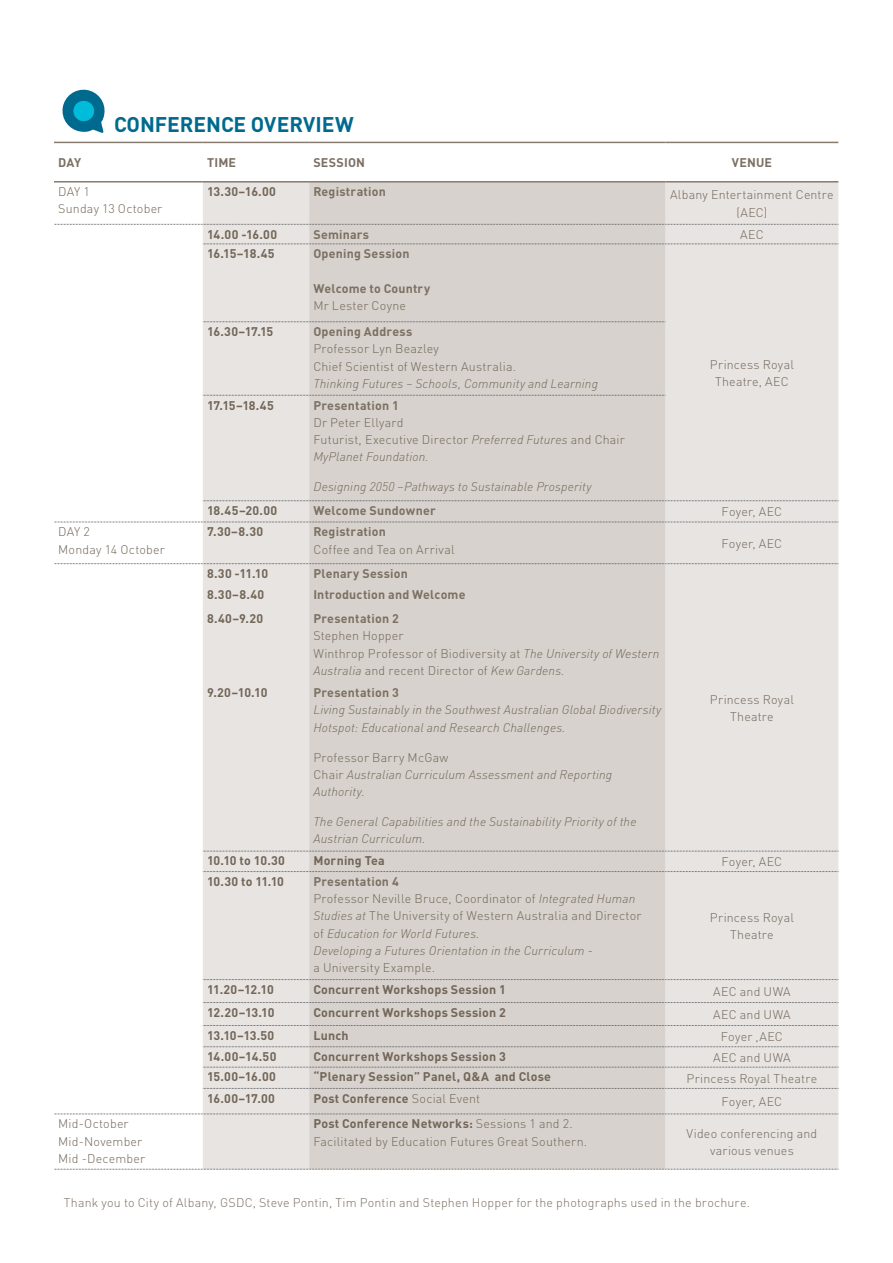
<style>
.page{position:relative;width:893px;height:1263px;background:#fff}
.page>*{position:absolute;margin:0;border:0;box-sizing:border-box;transform-origin:0 0}
.t1{font:700 21px "DIN";letter-spacing:-.005em;color:#006a8e}
.t2{font:300 12.45px/17.2px "DIN";letter-spacing:.015em;color:#726658}
.t3{font:italic 300 12.45px/17.2px "DINOT";letter-spacing:.01em;color:#726658}
.t4{font:700 12.45px "DIN";letter-spacing:.015em;color:#726658}
.t5{font:700 12.45px "DIN";letter-spacing:.015em;color:#7c7063}
.t6{font:300 12.45px "DIN";letter-spacing:.015em;color:#7c7063}
.s1{font-family:"DINOT";font-style:italic}
.s2{font-family:"DIN";font-style:normal}
.s3{font-weight:700;color:#7c7063}
.s4{font-weight:300}
.s5{font-weight:700}
</style>
<div class="page">
<svg style="left:54px;top:143px;width:149px;height:1026px"></svg>
<svg style="left:203px;top:143px;width:635px;height:1px"></svg>
<div style="left:309px;top:142px;width:356px;height:40px;background:#fff"></div>
<div style="left:203px;top:183px;width:635px;height:986px;background:#e8e4e2"></div>
<div style="left:309px;top:183px;width:356px;height:986px;background:#d7d2cd"></div>
<svg style="left:54px;top:224px;width:785px;height:1px"></svg>
<svg style="left:203px;top:243px;width:636px;height:1px"></svg>
<svg style="left:203px;top:321px;width:463px;height:1px"></svg>
<svg style="left:203px;top:395px;width:463px;height:1px"></svg>
<svg style="left:203px;top:500px;width:636px;height:1px"></svg>
<svg style="left:54px;top:522px;width:785px;height:1px"></svg>
<svg style="left:54px;top:563px;width:785px;height:1px"></svg>
<svg style="left:203px;top:851px;width:636px;height:1px"></svg>
<svg style="left:203px;top:871px;width:636px;height:1px"></svg>
<svg style="left:203px;top:979px;width:636px;height:1px"></svg>
<svg style="left:203px;top:1002px;width:636px;height:1px"></svg>
<svg style="left:203px;top:1025px;width:636px;height:1px"></svg>
<svg style="left:203px;top:1046px;width:636px;height:1px"></svg>
<svg style="left:203px;top:1067px;width:636px;height:1px"></svg>
<svg style="left:203px;top:1088px;width:636px;height:1px"></svg>
<hr style="left:54px;top:142px;width:149px;height:1px;background:#877b6f">
<hr style="left:203px;top:142px;width:106px;height:1px;background:#877b6f">
<hr style="left:309px;top:142px;width:356px;height:1px;background:#877b6f">
<hr style="left:665px;top:142px;width:173px;height:1px;background:#877b6f">
<hr style="left:54px;top:181px;width:149px;height:2px;background:#877b6f">
<hr style="left:203px;top:181px;width:106px;height:2px;background:#877b6f">
<hr style="left:309px;top:181px;width:356px;height:2px;background:#877b6f">
<hr style="left:665px;top:181px;width:173px;height:2px;background:#877b6f">
<svg style="left:54px;top:1113px;width:785px;height:1px"></svg>
<svg style="left:54px;top:1169px;width:785px;height:1px"></svg>
<svg style="left:63px;top:89px;width:42px;height:44px"></svg>
<div style="left:73px;top:101px;width:21px;height:20px;background:#00bcda;border-radius:50%"></div>
<h1 class="t1" style="left:114px;top:111px;width:238px">Conference Overview</h1>
<p class="t5" style="left:58px;top:154px;width:24px">DAY</p>
<p class="t5" style="left:207px;top:154px;width:9px">TIME</p>
<p class="t5" style="left:313px;top:154px;width:9px">SESSION</p>
<p class="t5" style="left:732px;top:154px;width:17px">VENUE</p>
<p class="t2" style="left:58px;top:183px;width:8px">DAY</p>
<p class="t2" style="left:58px;top:183px;width:106px;text-indent:25px">1<br>Sunday 13 October</p>
<p class="t4" style="left:207px;top:183px;width:70px">13.30–16.00</p>
<p class="t5" style="left:313px;top:183px;width:74px">Registration</p>
<p class="t2" style="left:736px;top:186px;width:99px;text-indent:-66px">Albany Entertainment Centre (AEC</p>
<p class="t2" style="left:764px;top:203px;width:5px">)</p>
<p class="t4" style="left:207px;top:226px;width:72px">14.00 -16.00</p>
<p class="t5" style="left:313px;top:226px;width:57px">Seminars</p>
<p class="t2" style="left:740px;top:226px;width:9px">AEC</p>
<p class="t4" style="left:207px;top:246px;width:69px">16.15–18.45</p>
<p class="t5" style="left:313px;top:246px;width:98px">Opening Session</p>
<p class="t5" style="left:313px;top:280px;width:118px">Welcome to Country</p>
<p class="t2" style="left:313px;top:296px;width:94px">M r Lester Coyne</p>
<p class="t4" style="left:207px;top:323px;width:68px">16.30–17.15</p>
<p class="t5" style="left:313px;top:323px;width:100px">Opening Address</p>
<p class="t2" style="left:313px;top:340px;width:204px">Professor Lyn Beazley<br>Chief Scientist of Western Australia.</p>
<p class="t3" style="left:313px;top:375px;width:286px">Thinking Futures – Schools, Community and Learning</p>
<p class="t4" style="left:207px;top:397px;width:68px">17.15–18.45</p>
<p class="t5" style="left:313px;top:397px;width:87px">Presentation 1</p>
<p class="t2" style="left:313px;top:413px;width:313px">D r Peter E llyard<br>Futurist, Executive D irector <span class="s1">Preferred Futures</span> and Chair</p>
<p class="t3" style="left:313px;top:448px;width:117px">MyPlanet Foundation.</p>
<p class="t3" style="left:313px;top:478px;width:280px">Designing 2050 –Pathways to Sustainable Prosperity</p>
<p class="t4" style="left:207px;top:502px;width:72px">18.45–20.00</p>
<p class="t5" style="left:313px;top:502px;width:124px">Welcome Sundowner</p>
<p class="t2" style="left:722px;top:503px;width:46px">Foyer, AEC</p>
<p class="t2" style="left:715px;top:355px;width:80px;text-indent:-5px">Princess Royal<br>Theatre, AEC</p>
<p class="t2" style="left:58px;top:523px;width:108px;text-indent:25px">2<br>Monday 14 October</p>
<p class="t4" style="left:207px;top:524px;width:58px">7.30–8.30</p>
<p class="t5" style="left:313px;top:524px;width:74px">Registration</p>
<p class="t2" style="left:58px;top:523px;width:8px">DAY</p>
<p class="t2" style="left:313px;top:540px;width:143px">Coffee and Tea on Arrival</p>
<p class="t2" style="left:722px;top:534px;width:46px">Foyer, AEC</p>
<p class="t4" style="left:207px;top:565px;width:63px">8.30 -11.10</p>
<p class="t5" style="left:313px;top:565px;width:96px">Plenary Session</p>
<p class="t4" style="left:207px;top:587px;width:59px">8.30–8.40</p>
<p class="t5" style="left:313px;top:587px;width:154px">I ntroduction and Welcome</p>
<p class="t4" style="left:207px;top:610px;width:58px">8.40–9.20</p>
<p class="t5" style="left:313px;top:610px;width:87px">Presentation 2</p>
<p class="t2" style="left:313px;top:627px;width:348px">Stephen Hopper<br>Winthrop P rofessor of B iodiversity at <span class="s1">The University of Western</span></p>
<p class="t3" style="left:313px;top:662px;width:253px">Australia <span class="s2">and recent D irector of</span> Kew Gardens.</p>
<p class="t4" style="left:207px;top:684px;width:62px">9.20–10.10</p>
<p class="t5" style="left:313px;top:684px;width:87px">Presentation 3</p>
<p class="t3" style="left:313px;top:701px;width:349px">Living Sustainably in the Southwest Australian Global Biodiversity<br>Hotspot: Educational and Research Challenges.</p>
<p class="t2" style="left:313px;top:748px;width:137px">Professor Barry M cGaw</p>
<p class="t3" style="left:313px;top:766px;width:300px"><span class="s2">C hair</span> Australian Curriculum Assessment and Reporting<br>Authority.</p>
<p class="t3" style="left:313px;top:813px;width:325px">The General Capabilities and the Sustainability Priority of the<br>Austrian Curriculum.</p>
<p class="t4" style="left:207px;top:853px;width:79px">10.10 to 10.30</p>
<p class="t4" style="left:313px;top:853px;width:73px">Morning Tea</p>
<p class="t2" style="left:722px;top:853px;width:46px">Foyer, AEC</p>
<p class="t4" style="left:207px;top:873px;width:78px">10.30 to 11.10</p>
<p class="t2" style="left:313px;top:872px;width:330px"><span class="s3">Presentation 4<br></span>P rofessor N eville B ruce, C oordinator of <span class="s1">Integrated Human<br>Studies at</span> The U niversity of Western Australia and D irector</p>
<p class="t3" style="left:313px;top:924px;width:281px"><span class="s2">of</span> Education for World Futures.<br>Developing a Futures Orientation in the Curriculum <span class="s2">-</span></p>
<p class="t2" style="left:313px;top:959px;width:123px">a U niversity Example.</p>
<p class="t2" style="left:710px;top:690px;width:85px;text-align:center">Princess Royal<br>Theatre</p>
<p class="t2" style="left:710px;top:908px;width:85px;text-align:center">Princess Royal<br>Theatre</p>
<p class="t4" style="left:207px;top:981px;width:68px">11.20–12.10</p>
<p class="t4" style="left:313px;top:981px;width:194px">Concurrent Workshops Session 1</p>
<p class="t2" style="left:713px;top:982px;width:9px">AEC</p>
<p class="t2" style="left:740px;top:982px;width:52px">and UWA</p>
<p class="t4" style="left:207px;top:1004px;width:69px">12.20–13.10</p>
<p class="t4" style="left:313px;top:1004px;width:194px">Concurrent Workshops Session 2</p>
<p class="t2" style="left:713px;top:1005px;width:9px">AEC</p>
<p class="t2" style="left:740px;top:1005px;width:52px">and UWA</p>
<p class="t4" style="left:207px;top:1027px;width:69px">13.10–13.50</p>
<p class="t4" style="left:313px;top:1027px;width:37px">Lunch</p>
<p class="t2" style="left:721px;top:1028px;width:47px">Foyer ,AEC</p>
<p class="t4" style="left:207px;top:1048px;width:71px">14.00–14.50</p>
<p class="t4" style="left:313px;top:1048px;width:194px">Concurrent Workshops Session 3</p>
<p class="t2" style="left:713px;top:1048px;width:9px">AEC</p>
<p class="t2" style="left:740px;top:1048px;width:52px">and UWA</p>
<p class="t4" style="left:207px;top:1069px;width:70px">15.00–16.00</p>
<p class="t4" style="left:313px;top:1069px;width:239px">“Plenary Session” Panel, Q&amp;A and Close</p>
<p class="t2" style="left:686px;top:1069px;width:132px">Princess Royal Theatre</p>
<p class="t4" style="left:207px;top:1090px;width:69px">16.00–17.00</p>
<p class="t4" style="left:313px;top:1090px;width:168px">Post Conference <span class="s4">Social Event</span></p>
<p class="t2" style="left:722px;top:1093px;width:46px">Foyer, AEC</p>
<p class="t2" style="left:58px;top:1115px;width:89px">M id-October<br>M id-November<br>M id -December</p>
<p class="t2" style="left:313px;top:1115px;width:275px"><span class="s5">Post Conference Networks:</span> Sessions 1 and 2.<br>Facilitated by Education Futures G reat Southern.</p>
<p class="t2" style="left:687px;top:1124px;width:132px;text-align:center">Video conferencing and various venues</p>
<p class="t6" style="left:64px;top:1194px;width:165px">Thank you to City of Albany, GSDC</p>
<p class="t6" style="left:253px;top:1194px;width:499px">, Steve Pontin, Tim Pontin and Stephen Hopper for the photographs used in the brochure.</p>
</div>
